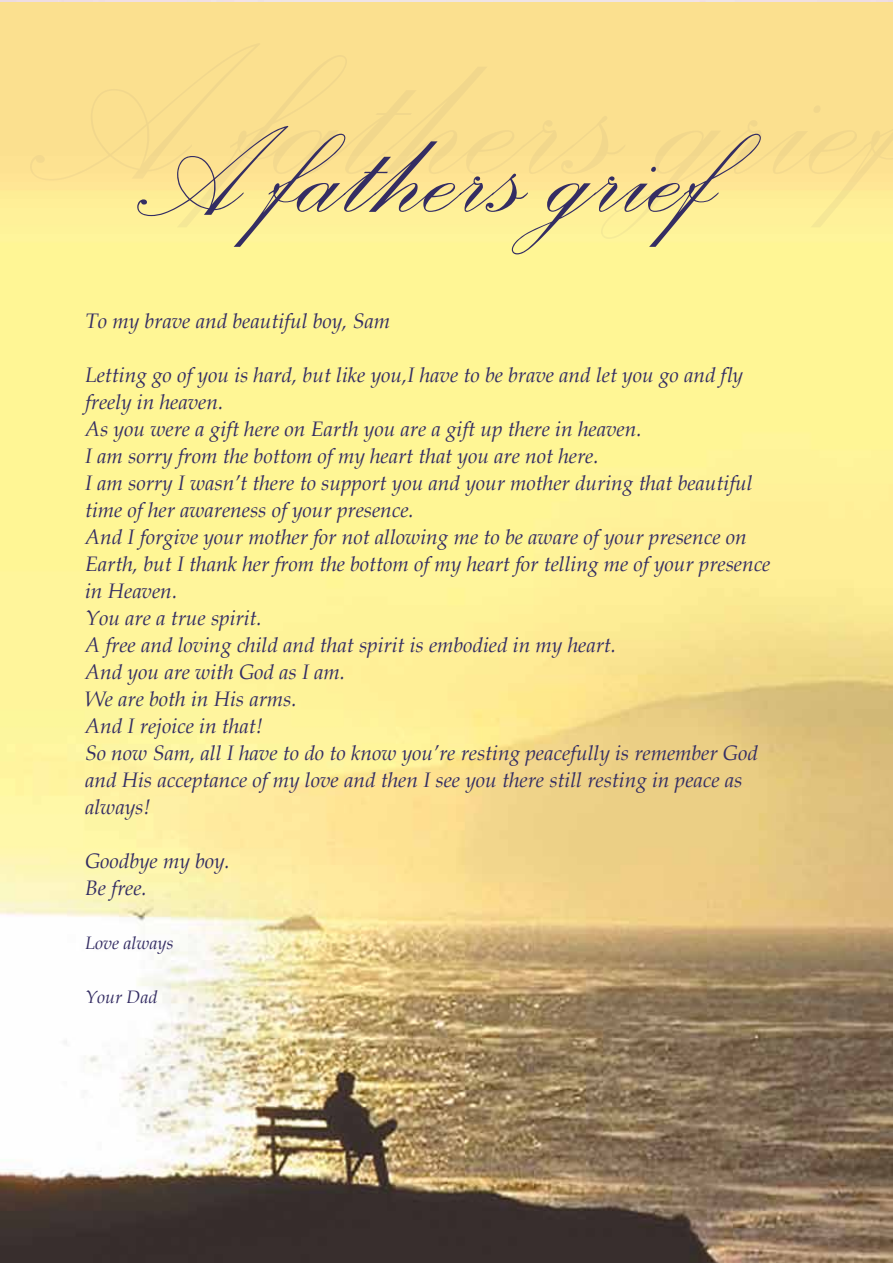
<style>
.page{position:relative;width:893px;height:1263px;background:#fff}
.page>*{position:absolute;margin:0;border:0;box-sizing:border-box;transform-origin:0 0}
.t1{font:163.5px "Palace Script";color:#342d63}
.t2{font:italic 21px/27px "Book Antiqua";color:#342d63}
.t3{font:italic 18px "Book Antiqua";color:#342d63}
</style>
<div class="page">
<img style="left:0;top:3px;width:893px;height:1260px">
<h1 class="t1" style="left:132px;top:65px;width:587px">A fathers grief</h1>
<p class="t2" style="left:85px;top:307px;width:307px">To my brave and beautiful boy, Sam</p>
<p class="t2" style="left:85px;top:361px;width:687px">Letting go of you is hard, but like you, I have to be brave and let you go and fly freely in heaven.<br>As you were a gift here on Earth you are a gift up there in heaven.<br>I am sorry from the bottom of my heart that you are not here.<br>I am sorry I wasn’t there to support you and your mother during that beautiful time of her awareness of your presence.<br>And I forgive your mother for not allowing me to be aware of your presence on Earth, but I thank her from the bottom of my heart for telling me of your presence in Heaven.<br>You are a true spirit.<br>A free and loving child and that spirit is embodied in my heart.<br>And you are with God as I am.<br>We are both in His arms.<br>And I rejoice in that!<br>So now Sam, all I have to do to know you’re resting peacefully is remember God and His acceptance of my love and then I see you there still resting in peace as always!</p>
<p class="t2" style="left:85px;top:847px;width:146px">Goodbye my boy.<br>Be free.</p>
<p class="t3" style="left:85px;top:930px;width:90px">Love always</p>
<p class="t3" style="left:85px;top:984px;width:74px">Your Dad</p>
</div>
